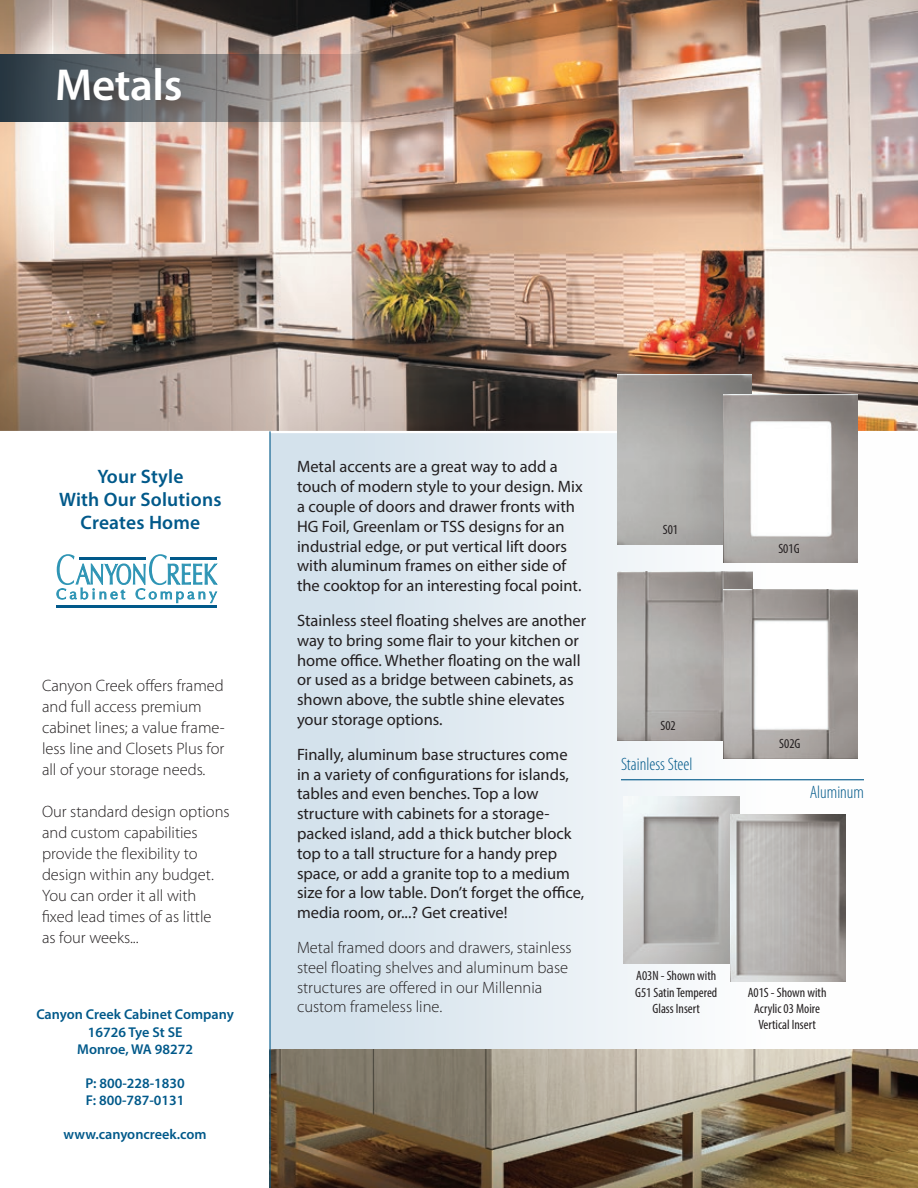
<style>
.page{position:relative;width:918px;height:1188px;background:#fff}
.page>*{position:absolute;margin:0;border:0;box-sizing:border-box;transform-origin:0 0}
.Page_Numbers_White{font:600 45px "Myriad Pro";letter-spacing:-.01em;color:#fff}
.t1{font:600 19.5px/23.4px "Myriad Pro";letter-spacing:.01em;color:#01598a;text-align:center}
.Item_Notes{font:300 condensed 18px "Myriad Pro";color:#01598a}
.t2{font:16.5px/19.8px "Myriad Pro";color:#231f20}
.t3{font:300 16.5px/21px "Myriad Pro";color:#231f20}
.t4{font:600 14.25px "Myriad Pro";color:#01598a}
.Item_Notes-2{font:condensed 13.5px/16.2px "Myriad Pro";color:#231f20;text-align:center}
</style>
<div class="page">
<div style="left:270px;top:432px;width:648px;height:618px;background:linear-gradient(to right,#d1e0eb,#fff)"></div>
<img style="left:271px;top:1050px;width:647px;height:138px">
<img style="left:0;top:0;width:918px;height:431px">
<svg style="left:0;top:55px;width:422px;height:67px;background:#7d7775"></svg>
<hr style="left:0;top:431px;width:918px;height:2px;background:#fff">
<img style="left:617px;top:374px;width:135px;height:170px">
<img style="left:723px;top:394px;width:135px;height:169px">
<img style="left:618px;top:572px;width:134px;height:168px">
<img style="left:723px;top:589px;width:135px;height:170px">
<img style="left:624px;top:796px;width:115px;height:167px">
<img style="left:730px;top:815px;width:115px;height:167px">
<hr style="left:621px;top:779px;width:243px;height:1px;background:#01598a">
<hr style="left:269px;top:431px;width:2px;height:757px;background:#01598a">
<hr style="left:57px;top:606px;width:160px;height:2px;background:#01598a">
<svg style="left:57px;top:554px;width:160px;height:49px"></svg>
<p class="Page_Numbers_White" style="left:55px;top:56px;width:129px">Metals</p>
<p class="t1" style="left:59px;top:464px;width:164px">Your Style<br>With Our Solutions<br>Creates Home</p>
<p class="t3" style="left:42px;top:674px;width:184px">Canyon Creek offers framed and full access premium cabinet lines; a value frame&shy;less line and Closets Plus for all of your storage needs.</p>
<p class="t3" style="left:42px;top:800px;width:189px">Our standard design options and custom capabilities provide the flexibility to design within any budget.<br>You can order it all with fixed lead times of as little<br>as four weeks...</p>
<p class="t4" style="left:36px;top:1006px;width:199px">Canyon Creek Cabinet Company</p>
<p class="t4" style="left:88px;top:1023px;width:96px">16726 Tye St SE</p>
<p class="t4" style="left:77px;top:1040px;width:117px">Monroe, WA 98272</p>
<p class="t4" style="left:85px;top:1074px;width:101px">P: 800-228-1830</p>
<p class="t4" style="left:86px;top:1091px;width:100px">F: 800-787-0131</p>
<p class="t4" style="left:64px;top:1125px;width:145px">www.canyoncreek.com</p>
<p class="t2" style="left:297px;top:457px;width:287px">Metal accents are a great way to add a touch of modern style to your design. Mix a couple of doors and drawer fronts with HG Foil, Greenlam or TSS designs for an industrial edge, or put vertical lift doors with aluminum frames on either side of the cooktop for an interesting focal point.</p>
<p class="t2" style="left:297px;top:610px;width:291px">Stainless steel floating shelves are another way to bring some flair to your kitchen or home office. Whether floating on the wall or used as a bridge between cabinets, as shown above, the subtle shine elevates your storage options.</p>
<p class="t2" style="left:297px;top:744px;width:289px">Finally, aluminum base structures come in a variety of configurations for islands, tables and even benches. Top a low structure with cabinets for a storage&shy;packed island, add a thick butcher block top to a tall structure for a handy prep space, or add a granite top to a medium size for a low table. Don’t forget the office, media room, or...? Get creative!</p>
<p class="t3" style="left:297px;top:938px;width:276px;line-height:19.8px">Metal framed doors and drawers, stainless steel floating shelves and aluminum base structures are offered in our Millennia custom frameless line.</p>
<p class="Item_Notes-2" style="left:663px;top:521px;width:17px">S01</p>
<p class="Item_Notes-2" style="left:661px;top:717px;width:17px">S02</p>
<p class="Item_Notes" style="left:621px;top:753px;width:73px">Stainless Steel</p>
<p class="Item_Notes-2" style="left:778px;top:541px;width:23px">S01G</p>
<p class="Item_Notes-2" style="left:779px;top:736px;width:23px">S02G</p>
<p class="Item_Notes" style="left:810px;top:781px;width:56px">Aluminum</p>
<p class="Item_Notes-2" style="left:635px;top:968px;width:84px">A03N - Shown with<br>G51 Satin Tempered<br>Glass Insert</p>
<p class="Item_Notes-2" style="left:748px;top:984px;width:80px">A01S - Shown with<br>Acrylic 03 Moire<br>Vertical Insert</p>
</div>
